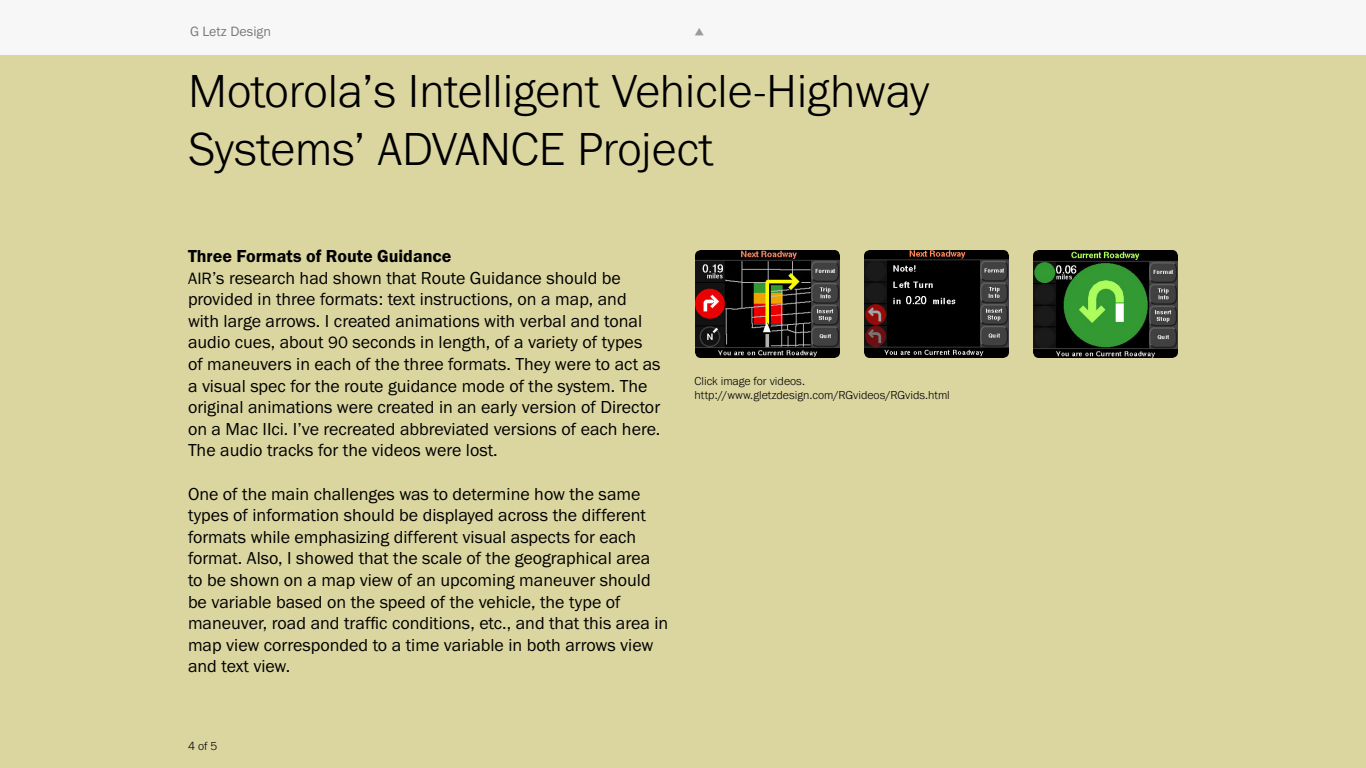
<style>
.page{position:relative;width:1366px;height:768px;background:#dbd6a0}
.page>*{position:absolute;margin:0;border:0;box-sizing:border-box;transform-origin:0 0}
.t1{font:300 48px "Franklin Gothic URW";color:#000}
.t2{font:18px/21.6px "Franklin Gothic URW Boo";color:#000}
.t3{font:18px "Franklin Gothic URW Dem";color:#000}
.t4{font:14px "Franklin Gothic URW Boo";color:#7d7878}
.t5{font:300 12px "Franklin Gothic URW";color:#000}
.s1{font-size:17px}
</style>
<div class="page">
<div style="left:0;top:0;width:1366px;height:55px;background:#f7f7f7"></div>
<img style="left:695px;top:250px;width:145px;height:108px">
<img style="left:1033px;top:250px;width:145px;height:108px">
<img style="left:864px;top:250px;width:145px;height:108px">
<p class="t4" style="left:190px;top:22px;width:82px">G Letz Design</p>
<p class="t1" style="left:188px;top:61px;width:743px">Motorola’s Intelligent Vehicle-Highway</p>
<p class="t1" style="left:188px;top:119px;width:527px">Systems’ ADVANCE Project</p>
<p class="t3" style="left:188px;top:245px;width:265px">Three Formats of Route Guidance</p>
<p class="t2" style="left:188px;top:266px;width:474px"><span class="s1">AIR</span>’s research had shown that Route Guidance should be provided in three formats: text instructions, on a map, and with large arrows. I created animations with verbal and tonal audio cues, about <span class="s1">90</span> seconds in length, of a variety of types of maneuvers in each of the three formats. They were to act as a visual spec for the route guidance mode of the system. The original animations were created in an early version of Director on a Mac IIci. I’ve recreated abbreviated versions of each here.<br>The audio tracks for the videos were lost.</p>
<p class="t2" style="left:188px;top:482px;width:482px">One of the main challenges was to determine how the same types of information should be displayed across the different formats while emphasizing different visual aspects for each format. Also, I showed that the scale of the geographical area to be shown on a map view of an upcoming maneuver should be variable based on the speed of the vehicle, the type of maneuver, road and traffic conditions, etc., and that this area in map view corresponded to a time variable in both arrows view and text view.</p>
<p class="t5" style="left:188px;top:739px;width:31px">4 of 5</p>
<p class="t5" style="left:694px;top:374px;width:112px">Click image for videos.</p>
<p class="t5" style="left:694px;top:388px;width:257px">http://www.gletzdesign.com/RGvideos/RGvids.html</p>
</div>
